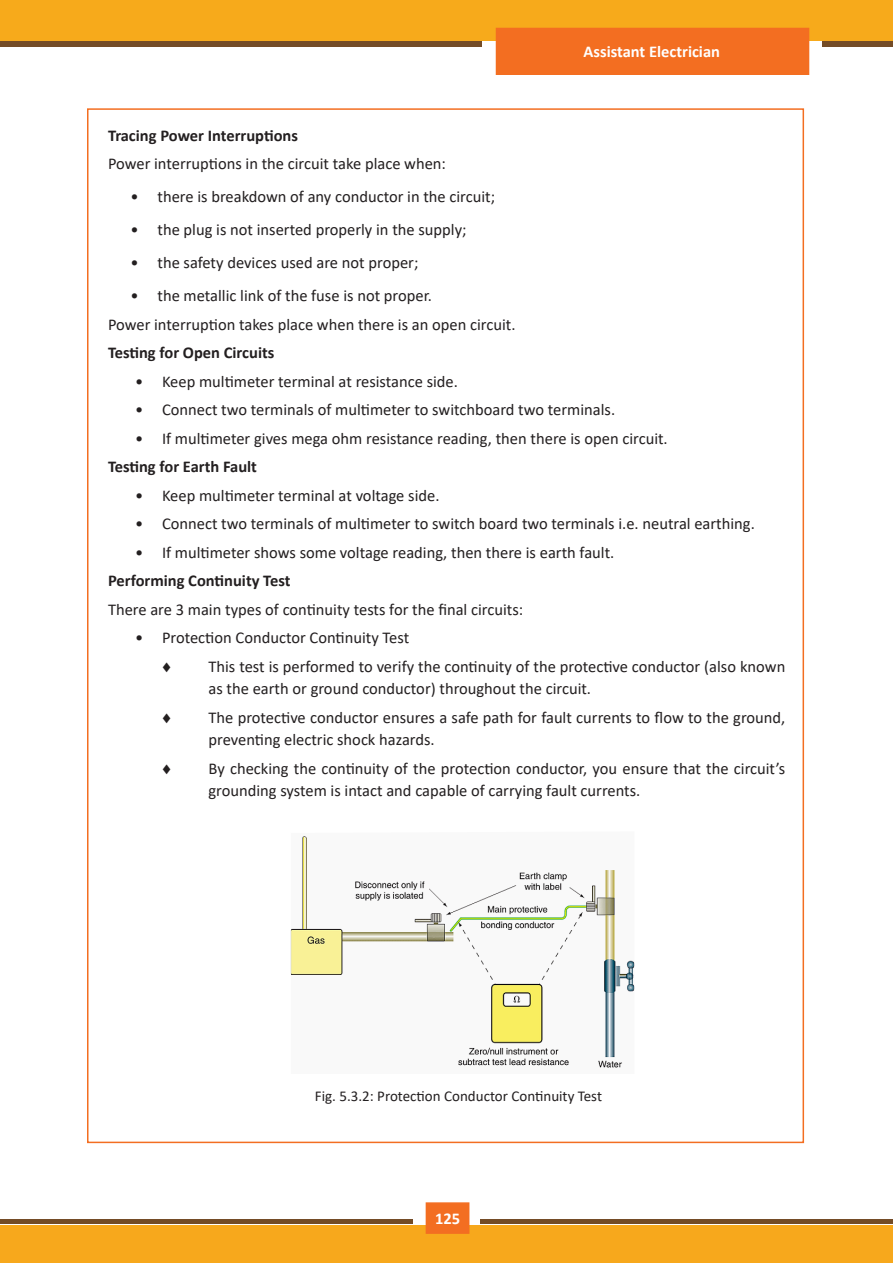
<style>
.page{position:relative;width:893px;height:1263px;background:#fff}
.page>*{position:absolute;margin:0;border:0;box-sizing:border-box;transform-origin:0 0}
.t1{font:16.5px/22.5px "Calibri";color:#231f20}
.t2{font:700 16.5px "Calibri";color:#231f20}
.t3{font:700 16.5px "Calibri";color:#fff}
.t4{font:15px "Calibri";color:#231f20}
</style>
<div class="page">
<div style="left:0;top:1225px;width:893px;height:38px;background:#f7a81c"></div>
<hr style="left:481px;top:1219px;width:412px;height:4px;background:#744c27">
<hr style="left:480px;top:1219px;width:412px;height:4px;background:#744c27">
<hr style="left:0;top:1219px;width:412px;height:4px;background:#744c27">
<svg style="left:0;top:40px;width:481px;height:6px;fill:#744c27"></svg>
<svg style="left:822px;top:40px;width:71px;height:6px"></svg>
<div style="left:0;top:0;width:893px;height:40px;background:#f7aa1b"></div>
<div style="left:496px;top:28px;width:313px;height:47px;background:#f36e21"></div>
<div style="left:426px;top:1202px;width:43px;height:32px;background:#f36e21;border:2px solid #f36e21"></div>
<img style="left:291px;top:836px;width:343px;height:232px">
<p class="t3" style="left:584px;top:39px;width:138px">Assistant Electrician</p>
<p class="t2" style="left:108px;top:123px;width:192px">Tracing Power Interruptions</p>
<p class="t1" style="left:108px;top:152px;width:340px">Power interruptions in the circuit take place when:</p>
<p class="t1" style="left:130px;top:185px;width:366px">• there is breakdown of any conductor in the circuit;</p>
<p class="t1" style="left:130px;top:218px;width:338px">• the plug is not inserted properly in the supply;</p>
<p class="t1" style="left:130px;top:251px;width:289px">• the safety devices used are not proper;</p>
<p class="t1" style="left:130px;top:284px;width:303px">• the metallic link of the fuse is not proper.</p>
<p class="t1" style="left:108px;top:312px;width:409px">Power interruption takes place when there is an open circuit.</p>
<p class="t2" style="left:108px;top:341px;width:168px">Testing for Open Circuits</p>
<p class="t1" style="left:135px;top:369px;width:324px">• Keep multimeter terminal at resistance side.</p>
<p class="t1" style="left:135px;top:398px;width:482px">• Connect two terminals of multimeter to switchboard two terminals.</p>
<p class="t1" style="left:135px;top:426px;width:534px">• If multimeter gives mega ohm resistance reading, then there is open circuit.</p>
<p class="t2" style="left:108px;top:455px;width:151px">Testing for Earth Fault</p>
<p class="t1" style="left:135px;top:483px;width:306px">• Keep multimeter terminal at voltage side.</p>
<p class="t1" style="left:135px;top:512px;width:621px">• Connect two terminals of multimeter to switch board two terminals i.e. neutral earthing.</p>
<p class="t1" style="left:135px;top:540px;width:481px">• If multimeter shows some voltage reading, then there is earth fault.</p>
<p class="t2" style="left:108px;top:569px;width:184px">Performing Continuity Test</p>
<p class="t1" style="left:108px;top:597px;width:417px">There are 3 main types of continuity tests for the final circuits:</p>
<p class="t1" style="left:135px;top:626px;width:276px">• Protection Conductor Continuity Test</p>
<p class="t1" style="left:208px;top:654px;width:578px">This test is performed to verify the continuity of the protective conductor (also known as the earth or ground conductor) throughout the circuit.</p>
<p class="t1" style="left:208px;top:705px;width:578px">The protective conductor ensures a safe path for fault currents to flow to the ground, preventing electric shock hazards.</p>
<p class="t1" style="left:208px;top:756px;width:578px">By checking the continuity of the protection conductor, you ensure that the circuit’s grounding system is intact and capable of carrying fault currents.</p>
<p class="t4" style="left:315px;top:1086px;width:289px">Fig. 5.3.2: Protection Conductor Continuity Test</p>
<p class="t3" style="left:435px;top:1207px;width:27px">125</p>
</div>
